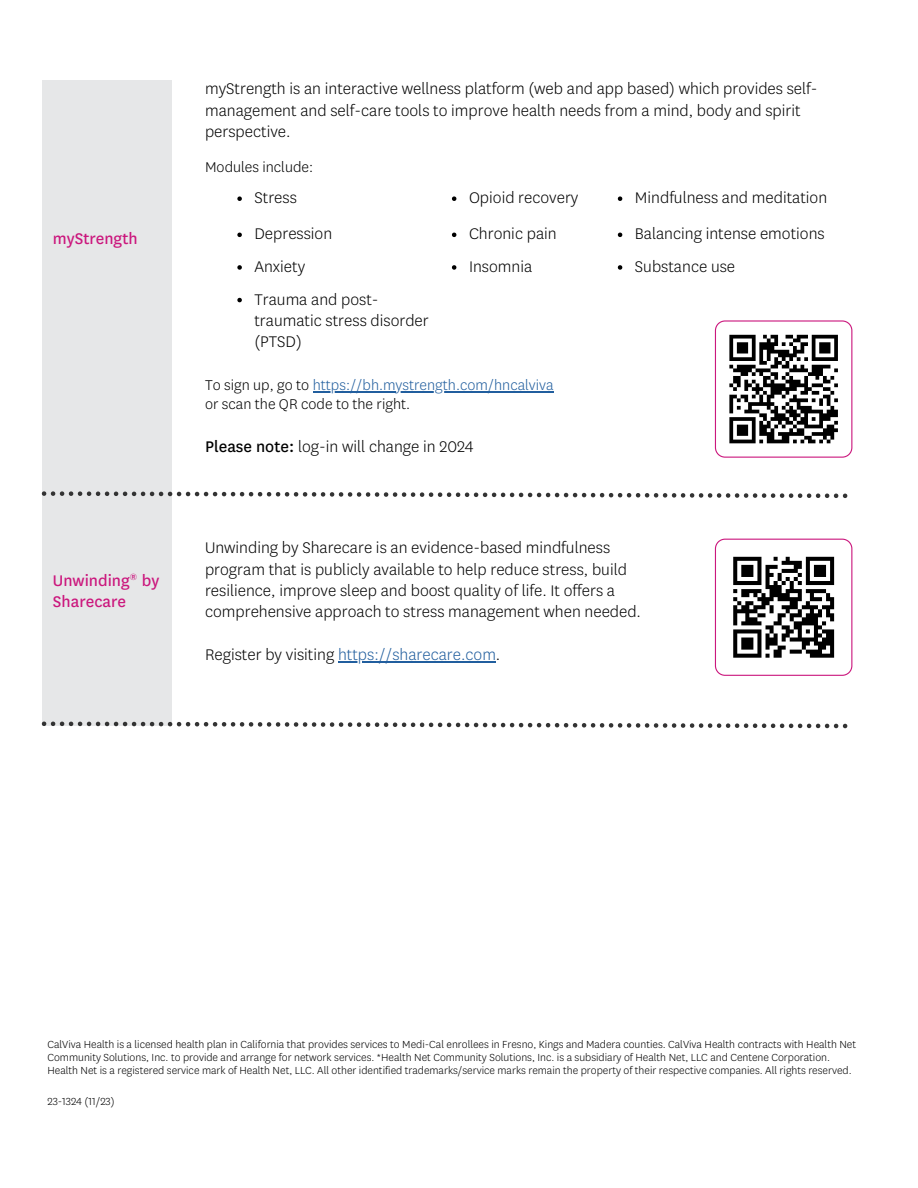
<style>
.page{position:relative;width:918px;height:1188px;background:#fff}
.page>*{position:absolute;margin:0;border:0;box-sizing:border-box;transform-origin:0 0}
.t1{font:300 18px/21.3px "Centene Sans";color:#000}
.t2{font:300 18px "Centene Sans";color:#215e9e}
.t3{font:18px/21.3px "Centene Sans";color:#cb177d}
.t4{font:300 16.5px/19.2px "Centene Sans";color:#000}
.t5{font:300 12px/13px "Centene Sans";color:#000}
.s1{color:#215e9e}
.s2{font-weight:400}
.s3{color:#000}
</style>
<div class="page">
<hr style="left:313px;top:391px;width:241px;height:2px;background:#215e9e">
<hr style="left:338px;top:661px;width:158px;height:1px;background:#215e9e">
<div style="left:42px;top:80px;width:129px;height:645px;background:#e6e7e8"></div>
<svg style="left:42px;top:491px;width:805px;height:7px"></svg>
<svg style="left:237px;top:196px;width:5px;height:5px"></svg>
<svg style="left:237px;top:233px;width:5px;height:4px"></svg>
<svg style="left:237px;top:265px;width:5px;height:5px"></svg>
<svg style="left:237px;top:298px;width:5px;height:4px"></svg>
<svg style="left:452px;top:196px;width:4px;height:5px"></svg>
<svg style="left:452px;top:233px;width:4px;height:4px"></svg>
<svg style="left:452px;top:265px;width:4px;height:5px"></svg>
<svg style="left:618px;top:196px;width:4px;height:5px"></svg>
<svg style="left:618px;top:233px;width:4px;height:4px"></svg>
<svg style="left:618px;top:265px;width:4px;height:5px"></svg>
<svg style="left:715px;top:320px;width:137px;height:138px"></svg>
<svg style="left:42px;top:722px;width:805px;height:6px"></svg>
<svg style="left:715px;top:539px;width:137px;height:137px"></svg>
<svg style="left:810px;top:654px;width:24px;height:4px"></svg>
<h2 class="t3" style="left:53px;top:229px;width:86px">myStrength</h2>
<h2 class="t3" style="left:53px;top:570px;width:108px">Unwinding <sup>®</sup> by<br>Sharecare</h2>
<p class="t1" style="left:205px;top:79px;width:614px">myStrength is an interactive wellness platform (web and app based) which provides self&shy;management and self-care tools to improve health needs from a mind, body and spirit perspective.</p>
<p class="t4" style="left:205px;top:159px;width:110px">Modules include:</p>
<p class="t1" style="left:254px;top:188px;width:44px">Stress</p>
<p class="t1" style="left:254px;top:224px;width:79px">Depression</p>
<p class="t1" style="left:254px;top:257px;width:52px">Anxiety</p>
<p class="t1" style="left:254px;top:289px;width:176px">Trauma and post&shy;traumatic stress disorder (PTSD)</p>
<p class="t1" style="left:635px;top:188px;width:194px">Mindfulness and meditation</p>
<p class="t1" style="left:635px;top:224px;width:191px">Balancing intense emotions</p>
<p class="t1" style="left:635px;top:257px;width:102px">Substance use</p>
<p class="t1" style="left:469px;top:188px;width:111px">Opioid recovery</p>
<p class="t1" style="left:469px;top:224px;width:89px">Chronic pain</p>
<p class="t1" style="left:469px;top:257px;width:65px">Insomnia</p>
<p class="t4" style="left:205px;top:377px;width:350px">To sign up, go to <span class="s1">https://bh.mystrength.com/hncalviva </span>or scan the QR code to the right.</p>
<p class="t1" style="left:205px;top:436px;width:270px"><span class="s2">Please note:</span> log-in will change in 2024</p>
<p class="t1" style="left:205px;top:538px;width:438px">Unwinding by Sharecare is an evidence-based mindfulness program that is publicly available to help reduce stress, build resilience, improve sleep and boost quality of life. It offers a comprehensive approach to stress management when needed.</p>
<p class="t2" style="left:205px;top:647px;width:297px"><span class="s3">Register by visiting</span> https://sharecare.com<span class="s3">.</span></p>
<p class="t5" style="left:47px;top:1039px;width:810px">CalViva Health is a licensed health plan in California that provides services to Medi-Cal enrollees in Fresno, Kings and Madera counties. CalViva Health contracts with Health Net<br>Community Solutions, Inc. to provide and arrange for network services. *Health Net Community Solutions, Inc. is a subsidiary of Health Net, LLC and Centene Corporation.</p>
<p class="t5" style="left:47px;top:1065px;width:806px">Health Net is a registered service mark of Health Net, LLC. All other identified trademarks/service marks remain the property of their respective companies. All rights reserved.</p>
<p class="t5" style="left:47px;top:1096px;width:69px">23-1324 (11/23)</p>
</div>
